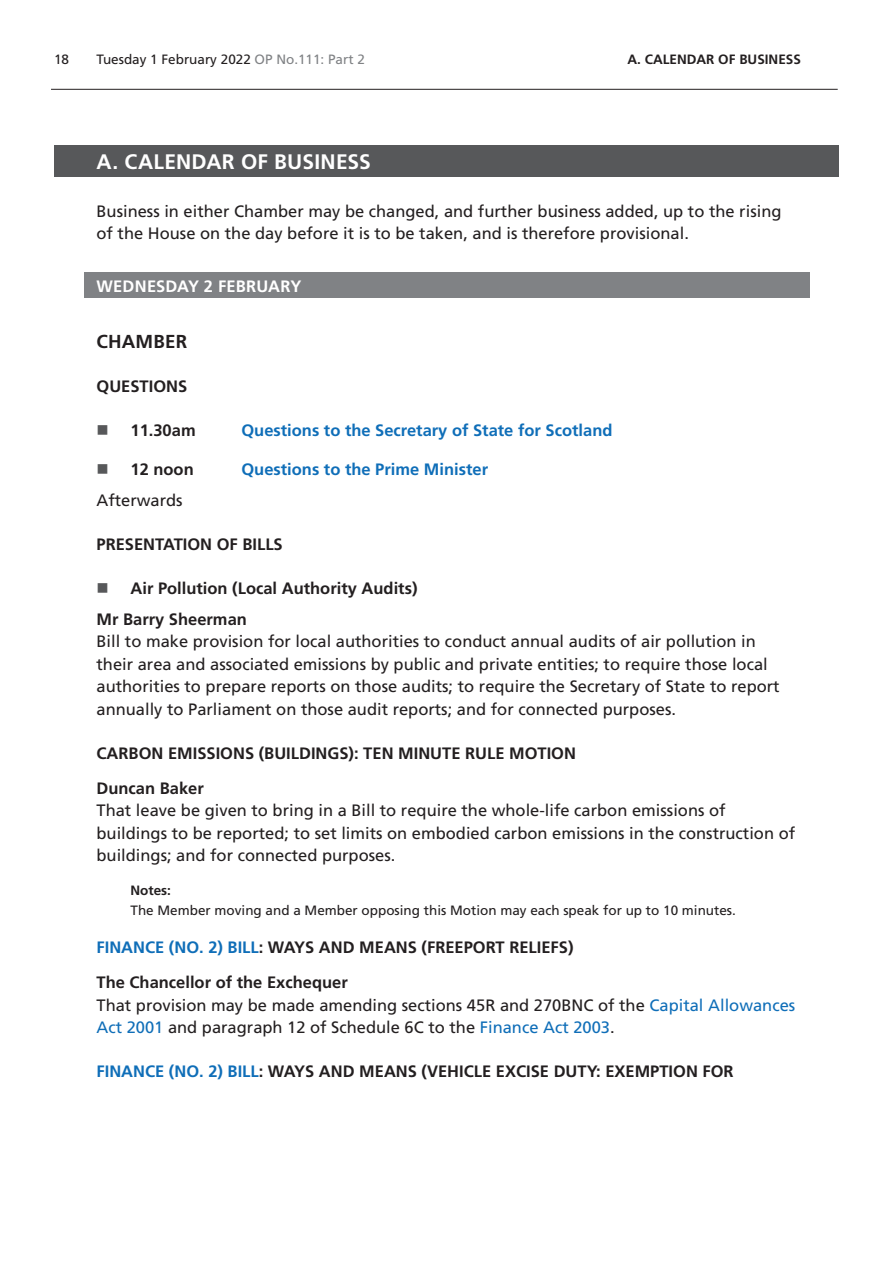
<style>
.page{position:relative;width:893px;height:1263px;background:#fff}
.page>*{position:absolute;margin:0;border:0;box-sizing:border-box;transform-origin:0 0}
.Heading1Grey{font:700 21px "Frutiger LT Std";letter-spacing:.01em;color:#fff}
.FbaLocation{font:700 18.75px "Frutiger LT Std";letter-spacing:.01em;color:#231f20}
.t1{font:16.5px/22.5px "Frutiger LT Std";color:#231f20}
.BoldCaps{font:700 16.5px "Frutiger LT Std";color:#231f20}
.t2{font:700 16.5px "Frutiger LT Std";color:#0f6eb8}
.MotionSponsor{font:700 16.5px "Frutiger LT Std";color:#231f20}
.Heading2Grey{font:700 16.5px "Frutiger LT Std";letter-spacing:.01em;color:#fff}
.NotesText{font:13.5px "Frutiger LT Std";color:#231f20}
.NotesTag{font:700 13.5px "Frutiger LT Std";color:#231f20}
.s1{color:#808285}
.s2{color:#0f6eb8}
</style>
<div class="page">
<hr style="left:51px;top:89px;width:787px;height:1px;background:#231f20">
<div style="left:54px;top:146px;width:785px;height:31px;background:#57585a"></div>
<div style="left:84px;top:273px;width:725px;height:25px;background:#808285"></div>
<p class="NotesText" style="left:54px;top:52px;width:17px">18</p>
<p class="NotesText" style="left:97px;top:52px;width:270px">Tuesday 1 February 2022 <span class="s1">OP No.111: Part 2</span></p>
<p class="NotesTag" style="left:628px;top:52px;width:36px">A. Calendar</p>
<p class="NotesTag" style="left:718px;top:52px;width:38px">of Business</p>
<h2 class="Heading1Grey" style="left:97px;top:149px;width:276px">A. CALENDAR OF BUSINESS</h2>
<p class="t1" style="left:97px;top:200px;width:686px">Business in either Chamber may be changed, and further business added, up to the rising of the House on the day before it is to be taken, and is therefore provisional.</p>
<h2 class="Heading2Grey" style="left:97px;top:276px;width:206px">WEDNESDAY 2 FEBRUARY</h2>
<p class="FbaLocation" style="left:97px;top:331px;width:92px">CHAMBER</p>
<p class="BoldCaps" style="left:97px;top:376px;width:92px">QUESTIONS</p>
<p class="BoldCaps" style="left:131px;top:420px;width:67px">11.30am</p>
<p class="t2" style="left:241px;top:420px;width:373px">Questions to the Secretary of State for Scotland</p>
<p class="BoldCaps" style="left:131px;top:460px;width:65px">12 noon</p>
<p class="t2" style="left:241px;top:460px;width:248px">Questions to the Prime Minister</p>
<p class="t1" style="left:97px;top:489px;width:88px">Afterwards</p>
<p class="BoldCaps" style="left:97px;top:534px;width:188px">PRESENTATION OF BILLS</p>
<p class="BoldCaps" style="left:131px;top:578px;width:288px">Air Pollution (Local Authority Audits)</p>
<p class="MotionSponsor" style="left:97px;top:609px;width:152px">Mr Barry Sheerman</p>
<p class="t1" style="left:97px;top:630px;width:685px">Bill to make provision for local authorities to conduct annual audits of air pollution in their area and associated emissions by public and private entities; to require those local authorities to prepare reports on those audits; to require the Secretary of State to report annually to Parliament on those audit reports; and for connected purposes.</p>
<p class="BoldCaps" style="left:97px;top:743px;width:481px">CARBON EMISSIONS (BUILDINGS): TEN MINUTE RULE MOTION</p>
<p class="MotionSponsor" style="left:97px;top:778px;width:109px">Duncan Baker</p>
<p class="t1" style="left:97px;top:799px;width:700px">That leave be given to bring in a Bill to require the whole-life carbon emissions of buildings to be reported; to set limits on embodied carbon emissions in the construction of buildings; and for connected purposes.</p>
<p class="NotesTag" style="left:131px;top:883px;width:42px">Notes:</p>
<p class="NotesText" style="left:131px;top:902px;width:607px">The Member moving and a Member opposing this Motion may each speak for up to 10 minutes.</p>
<p class="BoldCaps" style="left:97px;top:937px;width:478px"><span class="s2">FINANCE (NO. 2) BILL</span>: WAYS AND MEANS (FREEPORT RELIEFS)</p>
<p class="MotionSponsor" style="left:97px;top:973px;width:253px">The Chancellor of the Exchequer</p>
<p class="t1" style="left:97px;top:994px;width:700px">That provision may be made amending sections 45R and 270BNC of the <span class="s2">Capital Allowances<br>Act 2001</span> and paragraph 12 of Schedule 6C to the <span class="s2">Finance Act 2003</span>.</p>
<p class="BoldCaps" style="left:97px;top:1061px;width:639px"><span class="s2">FINANCE (NO. 2) BILL</span>: WAYS AND MEANS (VEHICLE EXCISE DUTY: EXEMPTION FOR</p>
</div>
